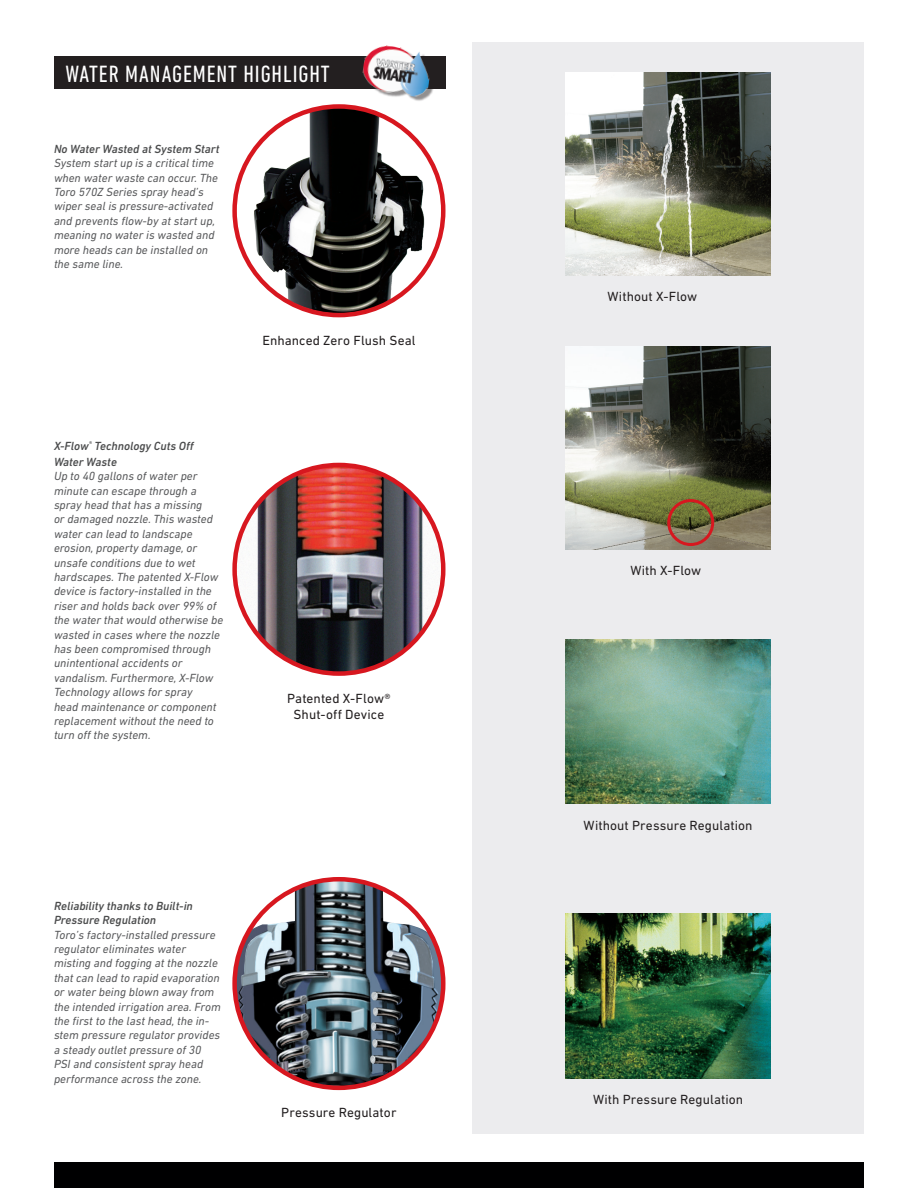
<style>
.page{position:relative;width:918px;height:1188px;background:#fff}
.page>*{position:absolute;margin:0;border:0;box-sizing:border-box;transform-origin:0 0}
.t1{font:condensed 24px "DIN Next LT Pro";letter-spacing:.04em;color:#fff}
.t2{font:13.5px "DIN Next LT Pro";letter-spacing:.005em;color:#231f20}
.t3{font:italic 12px/14.4px "DIN Next LT Pro";color:#57585a}
.t4{font:italic 500 12px/14.4px "DIN Next LT Pro";color:#4b4c4d}
</style>
<div class="page">
<div style="left:54px;top:1162px;width:810px;height:26px;background:#000001"></div>
<div style="left:54px;top:57px;width:392px;height:32px;background:#231f20"></div>
<svg style="left:64px;top:56px;width:55px;height:1px"></svg>
<svg style="left:125px;top:56px;width:129px;height:1px"></svg>
<div style="left:256px;top:65px;width:3px;height:18px;border:2px solid #231f20"></div>
<div style="left:364px;top:48px;width:70px;height:54px;background:#231f20;opacity:.5"></div>
<img style="left:360px;top:45px;width:73px;height:53px">
<div style="left:472px;top:43px;width:392px;height:1091px;background:#ececee"></div>
<img style="left:566px;top:73px;width:205px;height:203px">
<img style="left:566px;top:639px;width:205px;height:165px">
<img style="left:566px;top:913px;width:205px;height:166px">
<img style="left:235px;top:106px;width:208px;height:209px;border-radius:104px">
<img style="left:237px;top:879px;width:204px;height:209px">
<img style="left:235px;top:465px;width:208px;height:209px;border-radius:104px">
<img style="left:566px;top:347px;width:205px;height:203px">
<div style="left:667px;top:499px;width:47px;height:47px;border:3px solid #d7171f;border-radius:50%"></div>
<p class="t1" style="left:65px;top:60px;width:266px">WATER MANAGEMENT HIGHLIGHT</p>
<p class="t4" style="left:54px;top:141px;width:167px">No Water Wasted at System Start</p>
<p class="t3" style="left:54px;top:156px;width:165px">System start up is a critical time when water waste can occur. The<br>Toro 570Z Series spray head’s wiper seal is pressure-activated and prevents flow-by at start up, meaning no water is wasted and more heads can be installed on the same line.</p>
<p class="t4" style="left:54px;top:437px;width:142px;line-height:16.2px">X-Flow<sup>®</sup> Technology Cuts Off<br>Water Waste</p>
<p class="t3" style="left:54px;top:469px;width:171px">Up to 40 gallons of water per minute can escape through a spray head that has a missing<br>or damaged nozzle. This wasted water can lead to landscape erosion, property damage, or unsafe conditions due to wet hardscapes. The patented X-Flow device is factory-installed in the riser and holds back over 99% of the water that would otherwise be wasted in cases where the nozzle has been compromised through unintentional accidents or vandalism. Furthermore, X-Flow<br>Technology allows for spray<br>head maintenance or component replacement without the need to turn off the system.</p>
<p class="t2" style="left:262px;top:333px;width:155px">Enhanced Zero Flush Seal</p>
<p class="t2" style="left:287px;top:691px;width:105px">Patented X-Flow®</p>
<p class="t2" style="left:294px;top:707px;width:92px">Shut-off Device</p>
<p class="t4" style="left:54px;top:898px;width:140px">Reliability thanks to Built-in<br>Pressure Regulation</p>
<p class="t3" style="left:54px;top:927px;width:168px">Toro’s factory-installed pressure regulator eliminates water misting and fogging at the nozzle that can lead to rapid evaporation or water being blown away from the intended irrigation area. From the first to the last head, the in&shy;stem pressure regulator provides a steady outlet pressure of 30<br>PSI and consistent spray head performance across the zone.</p>
<p class="t2" style="left:281px;top:1105px;width:117px">Pressure Regulator</p>
<p class="t2" style="left:608px;top:289px;width:91px">Without X-Flow</p>
<p class="t2" style="left:631px;top:563px;width:72px">With X-Flow</p>
<p class="t2" style="left:584px;top:818px;width:170px">Without Pressure Regulation</p>
<p class="t2" style="left:593px;top:1092px;width:152px">With Pressure Regulation</p>
</div>
